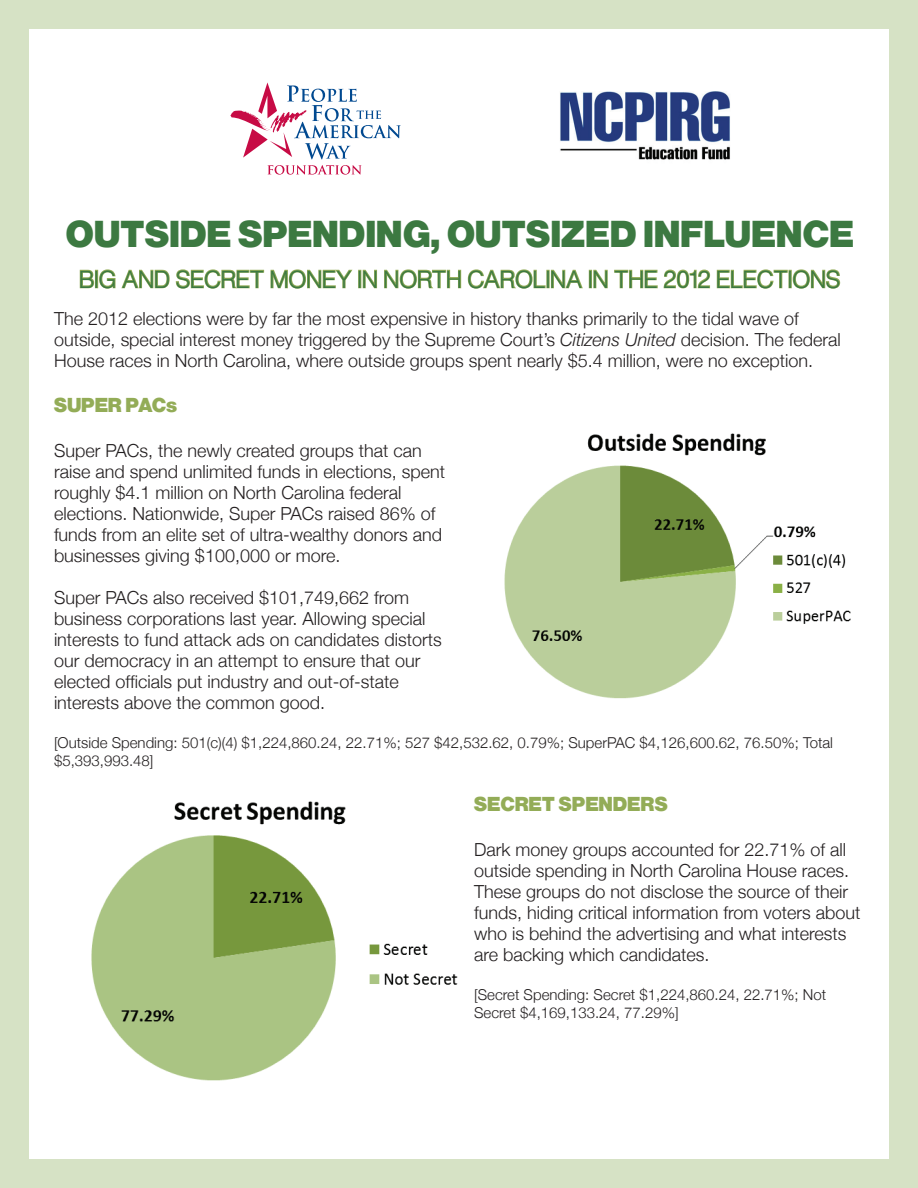
<style>
.page{position:relative;width:918px;height:1188px;background:#fff}
.page>*{position:absolute;margin:0;border:0;box-sizing:border-box;transform-origin:0 0}
.t1{font:39px "Nimbus Sans Becker P Bla";letter-spacing:.025em;color:#3c7941}
.t2{font:25.5px "Nimbus Sans Becker P Lig";letter-spacing:.05em;color:#3c7941}
.t3{font:21px "Nimbus Sans Becker P Bla";letter-spacing:.025em;color:#93ac57}
.t4{font:300 18px/21px "Helvetica Neue";color:#231f20}
.t5{font:300 15px/18px "Helvetica Neue";color:#231f20}
.s1{font-style:italic}
</style>
<div class="page">
<svg style="left:230px;top:82px;width:171px;height:77px"></svg>
<svg style="left:267px;top:165px;width:95px;height:10px"></svg>
<div style="left:0;top:0;width:918px;height:29px;background:#d6e2c5"></div>
<div style="left:0;top:1159px;width:918px;height:29px;background:#d6e2c5"></div>
<div style="left:0;top:0;width:29px;height:1188px;background:#d6e2c5"></div>
<div style="left:889px;top:0;width:29px;height:1188px;background:#d6e2c5"></div>
<svg style="left:79px;top:269px;width:274px;height:20px"></svg>
<div style="left:358px;top:270px;width:3px;height:18px;border:2px solid #93ac57"></div>
<svg style="left:362px;top:269px;width:221px;height:20px"></svg>
<div style="left:589px;top:270px;width:3px;height:18px;border:2px solid #93ac57"></div>
<svg style="left:593px;top:269px;width:248px;height:20px"></svg>
<img style="left:504px;top:433px;width:347px;height:266px">
<img style="left:91px;top:801px;width:367px;height:280px">
<img style="left:560px;top:91px;width:170px;height:69px">
<h1 class="t1" style="left:66px;top:215px;width:789px">OUTSIDE SPENDING, OUTSIZED INFLUENCE</h1>
<h2 class="t2" style="left:80px;top:265px;width:761px">BIG AND SECRET MONEY IN NORTH CAROLINA IN THE 2012 ELECTIONS</h2>
<p class="t4" style="left:54px;top:307px;width:788px">The 2012 elections were by far the most expensive in history thanks primarily to the tidal wave of outside, special interest money triggered by the Supreme Court’s <span class="s1">Citizens United</span> decision. The federal<br>House races in North Carolina, where outside groups spent nearly $5.4 million, were no exception.</p>
<p class="t3" style="left:54px;top:395px;width:125px">SUPER PACs</p>
<p class="t4" style="left:54px;top:439px;width:393px">Super PACs, the newly created groups that can raise and spend unlimited funds in elections, spent roughly $4.1 million on North Carolina federal elections. Nationwide, Super PACs raised 86% of funds from an elite set of ultra-wealthy donors and businesses giving $100,000 or more.</p>
<p class="t4" style="left:54px;top:586px;width:389px">Super PACs also received $101,749,662 from business corporations last year. Allowing special interests to fund attack ads on candidates distorts our democracy in an attempt to ensure that our elected officials put industry and out-of-state interests above the common good.</p>
<p class="t5" style="left:54px;top:733px;width:781px">[Outside Spending: 501(c)(4) $1,224,860.24, 22.71%; 527 $42,532.62, 0.79%; SuperPAC $4,126,600.62, 76.50%; Total $5,393,993.48]</p>
<p class="t3" style="left:474px;top:794px;width:195px">SECRET SPENDERS</p>
<p class="t4" style="left:474px;top:838px;width:388px">Dark money groups accounted for 22.71% of all outside spending in North Carolina House races.<br>These groups do not disclose the source of their funds, hiding critical information from voters about who is behind the advertising and what interests are backing which candidates.</p>
<p class="t5" style="left:474px;top:985px;width:354px">[Secret Spending: Secret $1,224,860.24, 22.71%; Not<br>Secret $4,169,133.24, 77.29%]</p>
</div>
